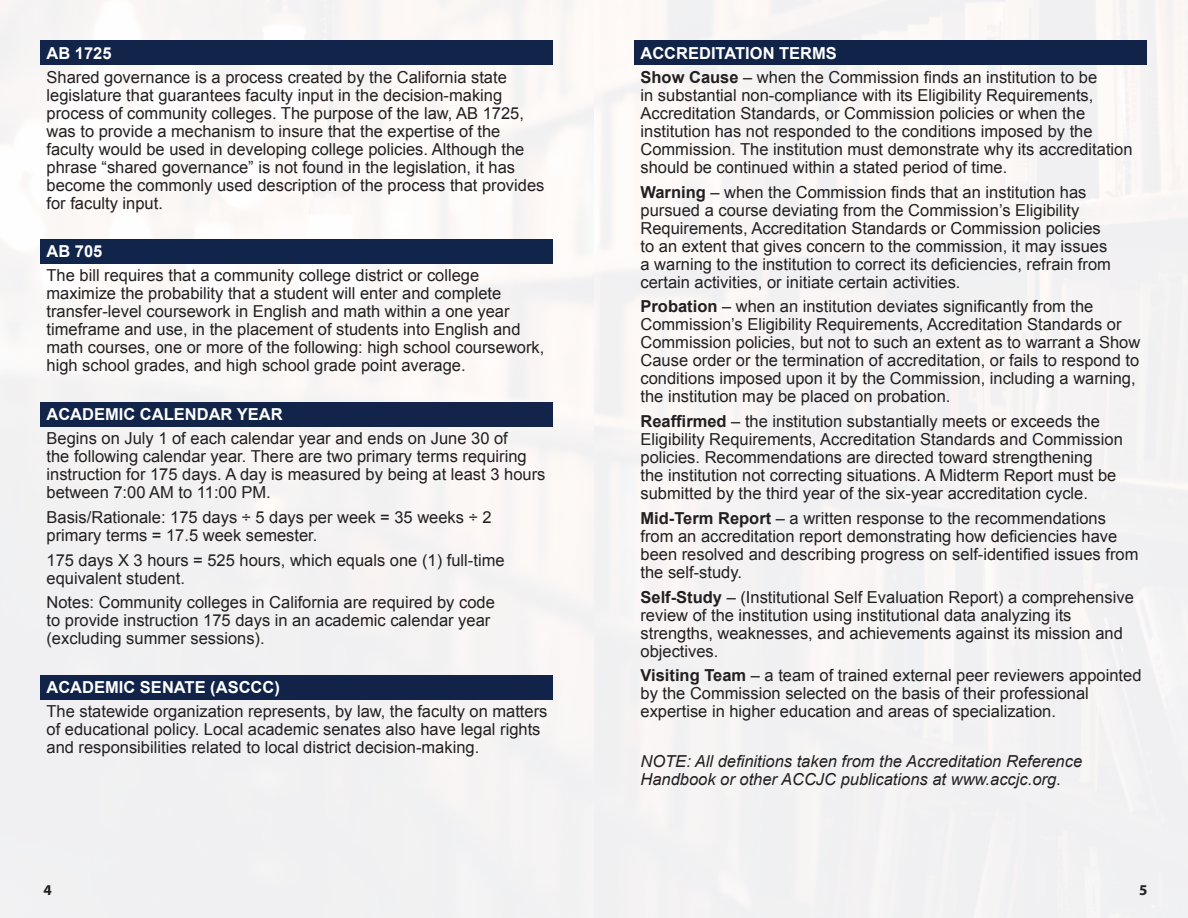
<style>
.page{position:relative;width:1188px;height:918px;background:#fff}
.page>*{position:absolute;margin:0;border:0;box-sizing:border-box;transform-origin:0 0}
.Definition{font:16.5px/18px "Arial";color:#231f20}
.Definition-2{font:italic 16.5px/18px "Arial";color:#231f20}
.Word{font:700 16.5px "Arial";color:#fff}
.Definition-3{font:700 16.5px "Arial";color:#fff}
.t1{font:700 15px "Myriad Pro";color:#231f20}
.s1{font-weight:700}
.s2{font-style:normal}
</style>
<div class="page">
<img style="left:0;top:0;width:1188px;height:918px">
<div style="left:40px;top:40px;width:514px;height:25px;background:#122449"></div>
<div style="left:40px;top:239px;width:514px;height:24px;background:#11254a"></div>
<div style="left:40px;top:402px;width:514px;height:24px;background:#122449"></div>
<div style="left:40px;top:675px;width:514px;height:24px;background:#112348"></div>
<div style="left:634px;top:40px;width:514px;height:25px;background:#112348"></div>
<p class="Word" style="left:46px;top:42px;width:67px">AB 1725</p>
<p class="Definition" style="left:46px;top:68px;width:499px">Shared governance is a process created by the California state legislature that guarantees faculty input in the decision-making process of community colleges. The purpose of the law, AB 1725, was to provide a mechanism to insure that the expertise of the faculty would be used in developing college policies. Although the phrase “shared governance” is not found in the legislation, it has become the commonly used description of the process that provides for faculty input.</p>
<p class="Definition-3" style="left:46px;top:241px;width:57px">AB 705</p>
<p class="Definition" style="left:46px;top:267px;width:499px">The bill requires that a community college district or college maximize the probability that a student will enter and complete transfer-level coursework in English and math within a one year timeframe and use, in the placement of students into English and math courses, one or more of the following: high school coursework, high school grades, and high school grade point average.</p>
<p class="Word" style="left:46px;top:403px;width:238px">ACADEMIC CALENDAR YEAR</p>
<p class="Definition" style="left:46px;top:429px;width:500px">Begins on July 1 of each calendar year and ends on June 30 of<br>the following calendar year. There are two primary terms requiring instruction for 175 days. A day is measured by being at least 3 hours between 7:00 AM to 11:00 PM.</p>
<p class="Definition" style="left:46px;top:508px;width:447px">Basis/Rationale: 175 days ÷ 5 days per week = 35 weeks ÷ 2 primary terms = 17.5 week semester.</p>
<p class="Definition" style="left:46px;top:551px;width:460px">175 days X 3 hours = 525 hours, which equals one (1) full-time equivalent student.</p>
<p class="Definition" style="left:46px;top:594px;width:450px">Notes: Community colleges in California are required by code to provide instruction 175 days in an academic calendar year (excluding summer sessions).</p>
<p class="Word" style="left:46px;top:676px;width:235px">ACADEMIC SENATE (ASCCC)</p>
<p class="Definition" style="left:46px;top:702px;width:502px">The statewide organization represents, by law, the faculty on matters of educational policy. Local academic senates also have legal rights and responsibilities related to local district decision-making.</p>
<p class="Word" style="left:640px;top:42px;width:198px">ACCREDITATION TERMS</p>
<p class="Definition" style="left:640px;top:68px;width:494px"><span class="s1">Show Cause</span> – when the Commission finds an institution to be<br>in substantial non-compliance with its Eligibility Requirements, Accreditation Standards, or Commission policies or when the institution has not responded to the conditions imposed by the Commission. The institution must demonstrate why its accreditation should be continued within a stated period of time.</p>
<p class="Definition" style="left:640px;top:183px;width:472px"><span class="s1">Warning</span> – when the Commission finds that an institution has pursued a course deviating from the Commission’s Eligibility Requirements, Accreditation Standards or Commission policies to an extent that gives concern to the commission, it may issues a warning to the institution to correct its deficiencies, refrain from certain activities, or initiate certain activities.</p>
<p class="Definition" style="left:640px;top:298px;width:501px"><span class="s1">Probation</span> – when an institution deviates significantly from the Commission’s Eligibility Requirements, Accreditation Standards or Commission policies, but not to such an extent as to warrant a Show Cause order or the termination of accreditation, or fails to respond to conditions imposed upon it by the Commission, including a warning, the institution may be placed on probation.</p>
<p class="Definition" style="left:640px;top:412px;width:484px"><span class="s1">Reaffirmed</span> – the institution substantially meets or exceeds the Eligibility Requirements, Accreditation Standards and Commission policies. Recommendations are directed toward strengthening<br>the institution not correcting situations. A Midterm Report must be submitted by the third year of the six-year accreditation cycle.</p>
<p class="Definition" style="left:640px;top:509px;width:499px"><span class="s1">Mid-Term Report</span> – a written response to the recommendations from an accreditation report demonstrating how deficiencies have been resolved and describing progress on self-identified issues from the self-study.</p>
<p class="Definition" style="left:640px;top:588px;width:495px"><span class="s1">Self-Study</span> – (Institutional Self Evaluation Report) a comprehensive review of the institution using institutional data analyzing its strengths, weaknesses, and achievements against its mission and objectives.</p>
<p class="Definition" style="left:640px;top:667px;width:503px"><span class="s1">Visiting Team</span> – a team of trained external peer reviewers appointed by the Commission selected on the basis of their professional expertise in higher education and areas of specialization.</p>
<p class="Definition-2" style="left:640px;top:752px;width:443px">NOTE: All definitions taken from the Accreditation Reference<br>Handbook or other ACCJC publications at www.accjc.org<span class="s2">.</span></p>
<p class="t1" style="left:44px;top:880px;width:10px">4</p>
<p class="t1" style="left:1139px;top:880px;width:10px">5</p>
</div>
